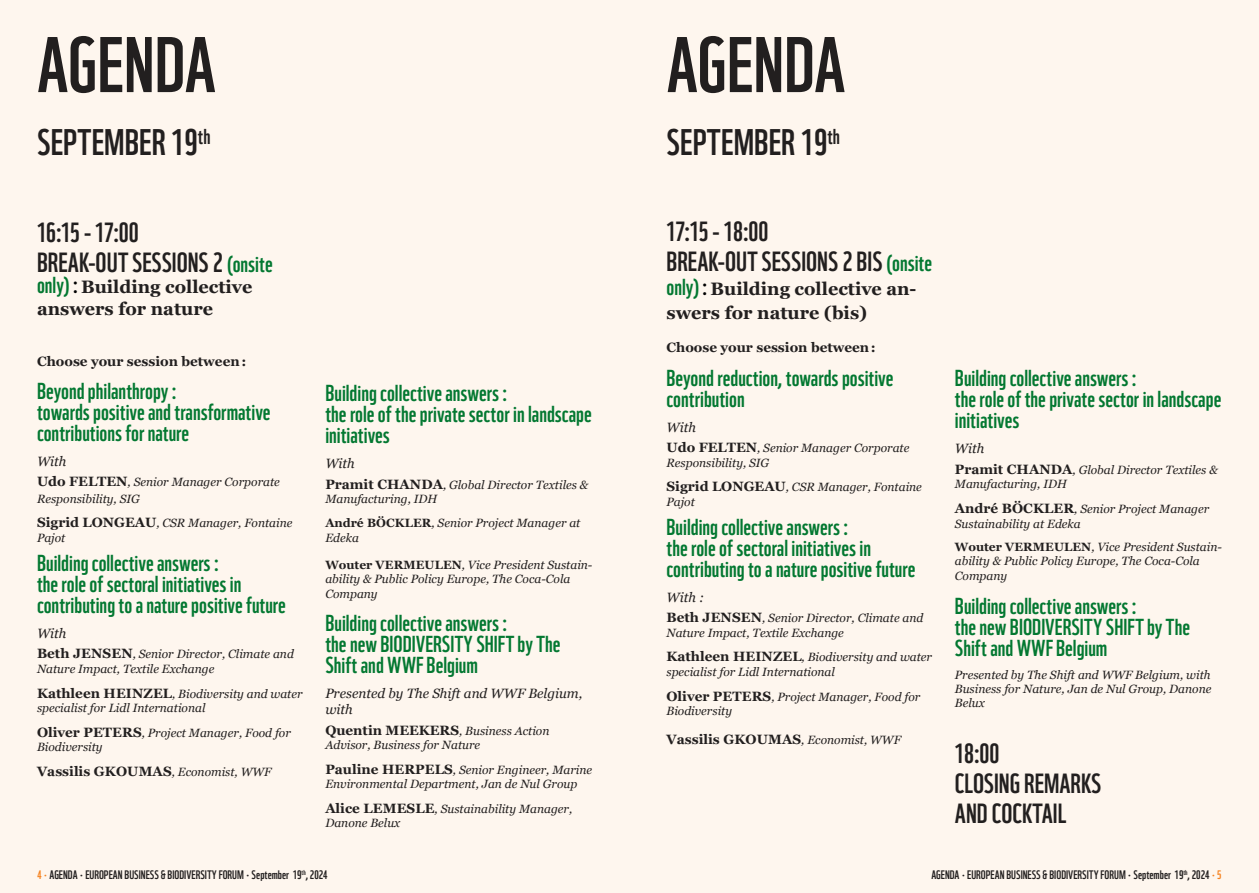
<style>
.page{position:relative;width:1259px;height:893px;background:#fff}
.page>*{position:absolute;margin:0;border:0;box-sizing:border-box;transform-origin:0 0}
.t1{font:76.5px "WWF";color:#221f1f}
.t2{font:36px "WWF";color:#221f1f}
.t3{font:27px/30px "WWF";color:#221f1f}
.t4{font:22.5px/21px "WWF";color:#037831}
.t5{font:700 18px/21.6px "Georgia";color:#221f1f}
.t6{font:700 13.5px "Georgia";color:#221f1f}
.t7{font:italic 13.5px/16.2px "Georgia";color:#221f1f}
.t8{font:italic 12px/14.4px "Georgia";color:#221f1f}
.t9{font:12px "WWF";color:#221f1f}
.s1{font-size:22.5px;color:#037831}
.s2{font-family:"WWF";font-weight:400;font-size:22.5px;color:#037831}
.s3{font-family:"WWF";font-weight:400;font-size:22.5px;color:#000}
.s4{font-weight:700;font-style:normal;font-size:13.5px}
.s5{font-weight:400;font-style:italic;font-size:12px}
.s6{font-weight:700;font-style:normal}
.s7{color:#f5821f}
</style>
<div class="page">
<div style="left:0;top:0;width:629px;height:893px;background:#fef6ee"></div>
<div style="left:629px;top:0;width:630px;height:893px;background:#fef6ee"></div>
<h1 class="t1" style="left:37px;top:36px;width:181px">AGENDA</h1>
<h2 class="t2" style="left:37px;top:129px;width:175px">SEPTEMBER 19<sup>th</sup></h2>
<h3 class="t3" style="left:37px;top:219px;width:237px">16:15 - 17:00<br>BREAK-OUT SESSIONS 2 <span class="s1">(onsite</span></h3>
<h3 class="t5" style="left:37px;top:276px;width:217px"><span class="s2">only)</span> <span class="s3">:</span> Building collective answers for nature</h3>
<p class="t6" style="left:37px;top:353px;width:211px">Choose your session between:</p>
<h3 class="t4" style="left:37px;top:382px;width:235px">Beyond philanthropy :<br>towards positive and transformative contributions for nature</h3>
<p class="t7" style="left:37px;top:454px;width:31px">With</p>
<p class="t8" style="left:37px;top:475px;width:244px;line-height:16.2px"><span class="s4">Udo FELTEN</span>, Senior Manager Corporate<br>Responsibility, SIG</p>
<p class="t8" style="left:37px;top:517px;width:257px"><span class="s4">Sigrid LONGEAU</span>, CSR Manager, Fontaine<br>Pajot</p>
<h3 class="t4" style="left:37px;top:554px;width:250px">Building collective answers :<br>the role of sectoral initiatives in contributing to a nature positive future</h3>
<p class="t7" style="left:37px;top:626px;width:31px">With</p>
<p class="t8" style="left:37px;top:648px;width:258px"><span class="s4">Beth JENSEN</span>, Senior Director, Climate and<br>Nature Impact, Textile Exchange</p>
<p class="t8" style="left:37px;top:687px;width:267px"><span class="s4">Kathleen HEINZEL</span>, Biodiversity and water specialist for Lidl International</p>
<p class="t8" style="left:37px;top:726px;width:255px"><span class="s4">Oliver PETERS</span>, Project Manager, Food for<br>Biodiversity</p>
<p class="t6" style="left:37px;top:763px;width:236px">Vassilis GKOUMAS<span class="s5">, Economist, WWF</span></p>
<h3 class="t4" style="left:325px;top:385px;width:268px">Building collective answers :<br>the role of the private sector in landscape initiatives</h3>
<p class="t7" style="left:325px;top:456px;width:31px">With</p>
<p class="t8" style="left:325px;top:478px;width:264px"><span class="s4">Pramit CHANDA</span>, Global Director Textiles &amp;<br>Manufacturing, IDH</p>
<p class="t8" style="left:325px;top:516px;width:257px;line-height:15px"><span class="s6">André BÖCKLER</span>, Senior Project Manager at<br>Edeka</p>
<p class="t8" style="left:325px;top:558px;width:269px"><span class="s6">Wouter VERMEULEN</span>, Vice President Sustain&shy;ability &amp; Public Policy Europe, The Coca-Cola<br>Company</p>
<h3 class="t4" style="left:325px;top:614px;width:237px">Building collective answers :<br>the new BIODIVERSITY SHIFT by The<br>Shift and WWF Belgium</h3>
<p class="t7" style="left:325px;top:686px;width:258px">Presented by The Shift and WWF Belgium, with</p>
<p class="t8" style="left:325px;top:724px;width:226px"><span class="s4">Quentin MEEKERS</span>, Business Action<br>Advisor, Business for Nature</p>
<p class="t8" style="left:325px;top:763px;width:268px"><span class="s4">Pauline HERPELS</span>, Senior Engineer, Marine<br>Environmental Department, Jan de Nul Group</p>
<p class="t8" style="left:325px;top:802px;width:248px"><span class="s4">Alice LEMESLE</span>, Sustainability Manager,<br>Danone Belux</p>
<h1 class="t1" style="left:666px;top:36px;width:181px">AGENDA</h1>
<h2 class="t2" style="left:666px;top:129px;width:175px">SEPTEMBER 19<sup>th</sup></h2>
<h3 class="t3" style="left:666px;top:218px;width:267px">17:15 - 18:00<br>BREAK-OUT SESSIONS 2 BIS <span class="s1">(onsite</span></h3>
<h3 class="t5" style="left:666px;top:276px;width:251px;line-height:24px"><span class="s2">only)</span> <span class="s3">:</span> Building collective an&shy;swers for nature (bis)</h3>
<p class="t6" style="left:666px;top:340px;width:211px">Choose your session between:</p>
<h3 class="t4" style="left:666px;top:369px;width:228px">Beyond reduction, towards positive contribution</h3>
<p class="t7" style="left:666px;top:420px;width:31px">With</p>
<p class="t8" style="left:666px;top:442px;width:244px"><span class="s4">Udo FELTEN</span>, Senior Manager Corporate<br>Responsibility, SIG</p>
<p class="t8" style="left:666px;top:481px;width:257px"><span class="s4">Sigrid LONGEAU</span>, CSR Manager, Fontaine<br>Pajot</p>
<h3 class="t4" style="left:666px;top:518px;width:250px">Building collective answers :<br>the role of sectoral initiatives in contributing to a nature positive future</h3>
<p class="t7" style="left:666px;top:590px;width:39px">With :</p>
<p class="t8" style="left:666px;top:612px;width:258px"><span class="s4">Beth JENSEN</span>, Senior Director, Climate and<br>Nature Impact, Textile Exchange</p>
<p class="t8" style="left:666px;top:651px;width:267px"><span class="s4">Kathleen HEINZEL</span>, Biodiversity and water specialist for Lidl International</p>
<p class="t8" style="left:666px;top:690px;width:255px"><span class="s4">Oliver PETERS</span>, Project Manager, Food for<br>Biodiversity</p>
<p class="t6" style="left:666px;top:732px;width:236px">Vassilis GKOUMAS<span class="s5">, Economist, WWF</span></p>
<h3 class="t4" style="left:955px;top:370px;width:268px">Building collective answers :<br>the role of the private sector in landscape initiatives</h3>
<p class="t7" style="left:955px;top:441px;width:31px">With</p>
<p class="t8" style="left:955px;top:463px;width:264px"><span class="s4">Pramit CHANDA</span>, Global Director Textiles &amp;<br>Manufacturing, IDH</p>
<p class="t8" style="left:955px;top:502px;width:256px;line-height:15px"><span class="s4">André BÖCKLER</span>, Senior Project Manager<br>Sustainability at Edeka</p>
<p class="t8" style="left:955px;top:540px;width:269px"><span class="s6">Wouter VERMEULEN</span>, Vice President Sustain&shy;ability &amp; Public Policy Europe, The Coca-Cola<br>Company</p>
<h3 class="t4" style="left:955px;top:597px;width:237px">Building collective answers :<br>the new BIODIVERSITY SHIFT by The<br>Shift and WWF Belgium</h3>
<p class="t8" style="left:955px;top:668px;width:258px;text-align:justify">Presented by The Shift and WWF Belgium, with Business for Nature, Jan de Nul Group, Danone Belux</p>
<h3 class="t3" style="left:955px;top:740px;width:148px">18:00<br>CLOSING REMARKS<br>AND COCKTAIL</h3>
<p class="t9" style="left:37px;top:870px;width:292px"><span class="s7">4 •</span> AGENDA • EUROPEAN BUSINESS &amp; BIODIVERSITY FORUM • September 19<sup>th</sup>, 2024</p>
<p class="t9" style="left:931px;top:870px;width:292px">AGENDA • EUROPEAN BUSINESS &amp; BIODIVERSITY FORUM • September 19<sup>th</sup>, 2024 <span class="s7">• 5</span></p>
</div>
